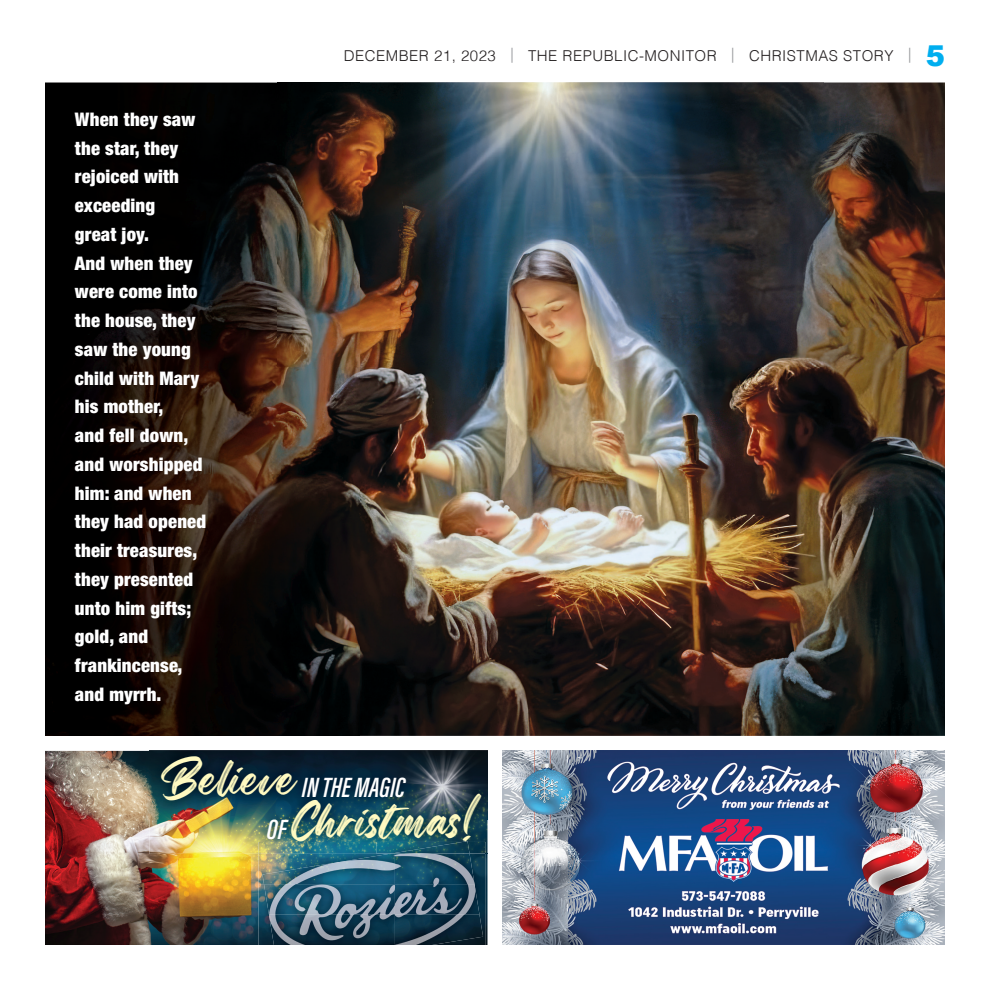
<style>
.page{position:relative;width:990px;height:990px;background:#fff}
.page>*{position:absolute;margin:0;border:0;box-sizing:border-box;transform-origin:0 0}
.t1{font:43.12px "Regular Brush";color:#fffac1}
.t2{font:italic 600 28.75px "Acumin Pro Extra Cond";color:#fff}
.t3{font:900 condensed 18.75px/28.8px "Helvetica Neue LT Std";letter-spacing:.01em;color:#fff}
.t4{font:300 15px "Helvetica";letter-spacing:.035em;color:#231f20}
.s1{color:#939598}
.s2{font-family:"Arial";font-weight:900;font-size:28.75px;color:#00aeef}
.s3{font-family:"Regular Brush";font-weight:400;font-style:normal;font-size:43.12px;color:#fffac1}
.s4{font-family:"Acumin Pro Extra Cond";font-weight:600;font-style:italic;font-size:28.75px;color:#fff}
</style>
<div class="page">
<img style="left:502px;top:751px;width:443px;height:194px">
<img style="left:45px;top:751px;width:443px;height:194px">
<img style="left:475px;top:854px;width:10px;height:91px">
<img style="left:258px;top:854px;width:4px;height:30px">
<img style="left:258px;top:884px;width:11px;height:61px">
<img style="left:262px;top:854px;width:213px;height:30px">
<img style="left:264px;top:884px;width:216px;height:31px">
<img style="left:269px;top:915px;width:214px;height:30px">
<img style="left:149px;top:751px;width:339px;height:68px">
<img style="left:149px;top:819px;width:127px;height:35px">
<img style="left:276px;top:819px;width:100px;height:23px">
<svg style="left:470px;top:853px;width:18px;height:1px"></svg>
<img style="left:258px;top:842px;width:131px;height:12px">
<img style="left:389px;top:853px;width:81px;height:1px">
<img style="left:376px;top:819px;width:112px;height:34px">
<img style="left:468px;top:842px;width:17px;height:11px">
<img style="left:376px;top:842px;width:86px;height:11px">
<img style="left:360px;top:83px;width:585px;height:653px">
<div style="left:45px;top:83px;width:233px;height:43px;background:#010100"></div>
<img style="left:84px;top:126px;width:194px;height:174px">
<div style="left:45px;top:126px;width:39px;height:610px;background:#000"></div>
<img style="left:84px;top:300px;width:197px;height:436px">
<img style="left:281px;top:366px;width:79px;height:370px">
<img style="left:278px;top:83px;width:546px;height:283px">
<p class="t3" style="left:75px;top:105px;width:133px">When they saw the star, they rejoiced with exceeding<br>great joy.<br>And when they were come into the house, they saw the young child with Mary his mother,<br>and fell down, and worshipped him: and when they had opened their treasures, they presented unto him gifts; gold, and frankincense, and myrrh.</p>
<p class="t4" style="left:344px;top:42px;width:603px">DECEMBER 21, 2023 <span class="s1">|</span> THE REPUBLIC-MONITOR <span class="s1">|</span> CHRISTMAS STORY <span class="s1">|</span> <span class="s2">5</span></p>
<h2 class="t2" style="left:160px;top:770px;width:246px"><span class="s3">Believe</span> IN THE MAGIC</h2>
<h1 class="t1" style="left:267px;top:786px;width:218px"><span class="s4">OF</span> Christmas!</h1>
</div>
